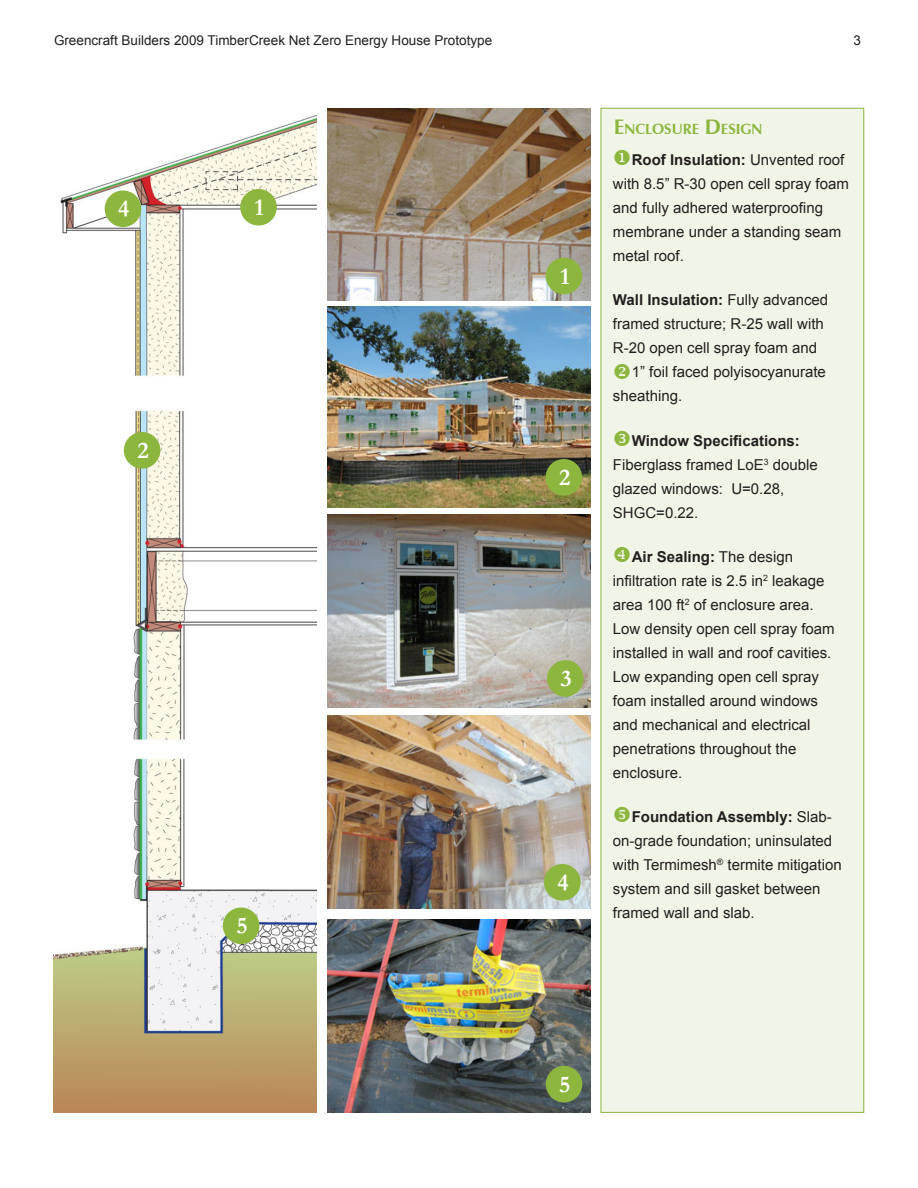
<style>
.page{position:relative;width:918px;height:1188px;background:#fff}
.page>*{position:absolute;margin:0;border:0;box-sizing:border-box;transform-origin:0 0}
.t1{font:700 24px "Garamond";color:#fff}
.t2{font:15px/24px "Arial";color:#231f20}
.t3{font:700 15px "Arial";color:#231f20}
.t4{font:700 14.7px "Zapf Humanist 601 BT";color:#8cb63e}
.t5{font:13.5px "Arial";color:#231f20}
.s1{font-size:21px}
.s2{color:#8cb63e}
.s3{font-weight:700}
</style>
<div class="page">
<div style="left:601px;top:108px;width:263px;height:1005px;background:#f1f5e7;border:1px solid #8cb63e"></div>
<img style="left:54px;top:115px;width:263px;height:997px">
<img style="left:328px;top:108px;width:262px;height:193px">
<img style="left:328px;top:514px;width:262px;height:193px">
<img style="left:328px;top:307px;width:263px;height:200px">
<img style="left:328px;top:716px;width:263px;height:193px">
<img style="left:328px;top:920px;width:262px;height:192px">
<div style="left:546px;top:258px;width:36px;height:36px;background:#8cb63e;border-radius:50%"></div>
<div style="left:546px;top:459px;width:36px;height:37px;background:#8cb63e;border-radius:50%"></div>
<div style="left:547px;top:660px;width:37px;height:37px;background:#8cb63e;border-radius:50%"></div>
<div style="left:544px;top:864px;width:37px;height:37px;background:#8cb63e;border-radius:50%"></div>
<div style="left:546px;top:1066px;width:36px;height:36px;background:#8cb63e;border-radius:50%"></div>
<div style="left:240px;top:189px;width:37px;height:37px;background:#8cb63e;border-radius:50%"></div>
<div style="left:105px;top:190px;width:36px;height:37px;background:#8cb63e;border-radius:50%"></div>
<div style="left:223px;top:907px;width:36px;height:37px;background:#8cb63e;border-radius:50%"></div>
<div style="left:124px;top:432px;width:36px;height:37px;background:#8cb63e;border-radius:50%"></div>
<p class="t5" style="left:54px;top:31px;width:440px">Greencraft Builders 2009 TimberCreek Net Zero Energy House Prototype</p>
<p class="t5" style="left:853px;top:31px;width:9px">3</p>
<p class="t1" style="left:118px;top:195px;width:13px">4</p>
<p class="t1" style="left:255px;top:193px;width:11px">1</p>
<p class="t1" style="left:137px;top:436px;width:13px">2</p>
<p class="t1" style="left:236px;top:912px;width:13px">5</p>
<p class="t1" style="left:560px;top:262px;width:11px">1</p>
<p class="t1" style="left:559px;top:463px;width:13px">2</p>
<p class="t1" style="left:561px;top:664px;width:13px">3</p>
<p class="t1" style="left:558px;top:868px;width:13px">4</p>
<h5 class="t4" style="left:614px;top:120px;width:150px"><span class="s1">E</span>NCLOSURE <span class="s1">D</span>ESIGN</h5>
<p class="t2" style="left:613px;top:148px;width:237px"><span class="s2">◆</span><span class="s3">Roof Insulation:</span> Unvented roof with 8.5” R-30 open cell spray foam and fully adhered waterproofing membrane under a standing seam metal roof.</p>
<p class="t2" style="left:613px;top:288px;width:217px"><span class="s3">Wall Insulation:</span> Fully advanced framed structure; R-25 wall with<br>R-20 open cell spray foam and</p>
<p class="t2" style="left:613px;top:360px;width:214px"><span class="s2">❖</span>1” foil faced polyisocyanurate sheathing.</p>
<p class="t3" style="left:632px;top:431px;width:170px">Window Specifications:</p>
<p class="t2" style="left:613px;top:453px;width:206px">Fiberglass framed LoE<sup>3</sup> double glazed windows: U=0.28,<br>SHGC=0.22.</p>
<p class="t2" style="left:613px;top:545px;width:223px;text-indent:19px"><span class="s3">Air Sealing:</span> The design infiltration rate is 2.5 in<sup>2</sup> leakage area 100 ft<sup>2</sup> of enclosure area.<br>Low density open cell spray foam installed in wall and roof cavities.<br>Low expanding open cell spray foam installed around windows and mechanical and electrical penetrations throughout the enclosure.</p>
<p class="t2" style="left:613px;top:805px;width:230px;text-indent:19px"><span class="s3">Foundation Assembly:</span> Slab&shy;on-grade foundation; uninsulated with Termimesh<sup>®</sup> termite mitigation system and sill gasket between framed wall and slab.</p>
<p class="t1" style="left:559px;top:1070px;width:13px">5</p>
</div>
